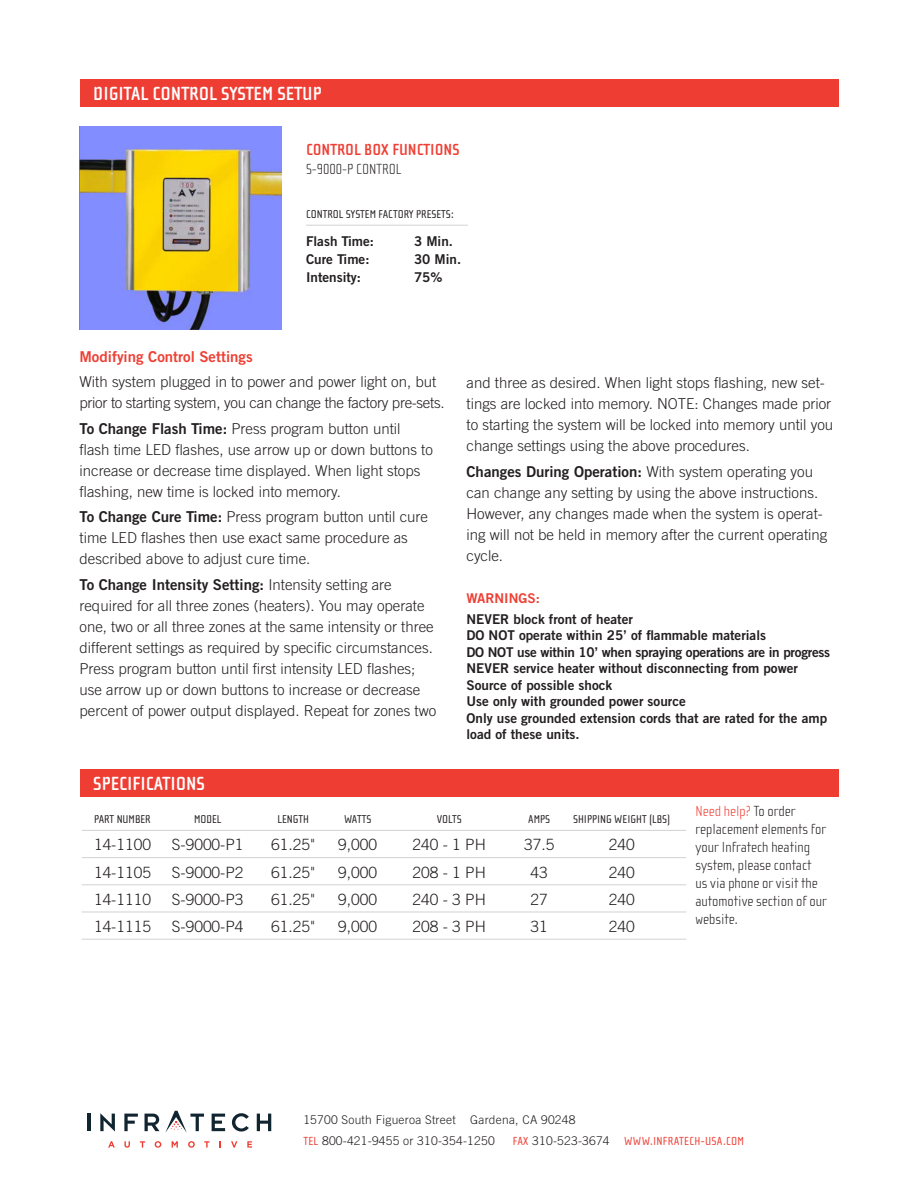
<style>
.page{position:relative;width:918px;height:1188px;background:#fff}
.page>*{position:absolute;margin:0;border:0;box-sizing:border-box;transform-origin:0 0}
.t1{font:700 19.5px "Cholla Sans";color:#fff}
.t2{font:700 16.5px "Cholla Sans";color:#ee3f34}
.rules_1{font:300 15.6px "Trade Gothic";color:#231f20}
.t3{font:300 15px/21px "Trade Gothic";color:#231f20}
.t4{font:100 15px/18px "Cholla Sans";color:#231f20}
.t5{font:300 15px/21px "Trade Gothic";letter-spacing:-.02em;color:#231f20}
.t6{font:15px "Trade Gothic Bold Two";color:#ee3f34}
.t7{font:13.5px/16.5px "Trade Gothic Bold Two";color:#231f20}
.t8{font:13.5px "Trade Gothic Bold Two";color:#ee3f34}
.t9{font:300 12px "Trade Gothic";letter-spacing:.02em;color:#231f20}
.t10{font:12px "Cholla Sans";letter-spacing:.02em;color:#ee3f34}
.rules_1-2{font:11.7px "Cholla Sans";color:#231f20}
.s1{font-family:"Trade Gothic Bold Two";font-weight:400}
.s2{color:#ee3f34}
.s3{font-family:"Cholla Sans";font-weight:400;color:#ee3f34}
.s4{font-family:"Trade Gothic";font-weight:300;color:#231f20}
</style>
<div class="page">
<div style="left:80px;top:770px;width:759px;height:27px;background:#ee3e34"></div>
<hr style="left:82px;top:830px;width:604px;height:1px;background:#d1d2d4">
<hr style="left:82px;top:857px;width:604px;height:1px;background:#d1d2d4">
<hr style="left:82px;top:885px;width:604px;height:1px;background:#d1d2d4">
<hr style="left:82px;top:912px;width:604px;height:1px;background:#d1d2d4">
<hr style="left:82px;top:939px;width:604px;height:1px;background:#d1d2d4">
<div style="left:80px;top:80px;width:759px;height:27px;background:#ee3e34"></div>
<img style="left:80px;top:126px;width:201px;height:203px">
<hr style="left:306px;top:225px;width:162px;height:1px;background:#d1d2d4">
<svg style="left:108px;top:1141px;width:7px;height:7px"></svg>
<svg style="left:124px;top:1141px;width:6px;height:7px"></svg>
<svg style="left:140px;top:1141px;width:5px;height:7px"></svg>
<svg style="left:155px;top:1141px;width:6px;height:7px"></svg>
<svg style="left:172px;top:1141px;width:6px;height:7px"></svg>
<svg style="left:188px;top:1141px;width:7px;height:7px"></svg>
<svg style="left:204px;top:1141px;width:6px;height:7px"></svg>
<svg style="left:231px;top:1141px;width:6px;height:7px"></svg>
<svg style="left:247px;top:1141px;width:5px;height:7px"></svg>
<hr style="left:87px;top:1114px;width:4px;height:17px;background:#112530">
<svg style="left:100px;top:1113px;width:15px;height:19px"></svg>
<svg style="left:124px;top:1114px;width:14px;height:17px"></svg>
<svg style="left:145px;top:1114px;width:14px;height:17px"></svg>
<svg style="left:165px;top:1111px;width:39px;height:22px"></svg>
<svg style="left:212px;top:1114px;width:13px;height:17px"></svg>
<svg style="left:232px;top:1113px;width:17px;height:19px"></svg>
<svg style="left:257px;top:1114px;width:14px;height:17px"></svg>
<p class="t1" style="left:93px;top:82px;width:230px">DIGITAL CONTROL SYSTEM SETUP</p>
<p class="t2" style="left:306px;top:140px;width:155px">CONTROL BOX FUNCTIONS</p>
<p class="t4" style="left:306px;top:161px;width:97px">S-9000-P CONTROL</p>
<p class="rules_1-2" style="left:306px;top:208px;width:149px">CONTROL SYSTEM FACTORY PRESETS:</p>
<p class="t7" style="left:306px;top:232px;width:69px">Flash Time:</p>
<p class="t7" style="left:414px;top:232px;width:40px">3 Min.</p>
<p class="t7" style="left:306px;top:250px;width:65px">Cure Time:</p>
<p class="t7" style="left:414px;top:250px;width:49px">30 Min.</p>
<p class="t7" style="left:306px;top:268px;width:57px">Intensity:</p>
<p class="t7" style="left:414px;top:268px;width:30px">75%</p>
<p class="t6" style="left:80px;top:347px;width:175px">Modifying Control Settings</p>
<p class="t5" style="left:80px;top:371px;width:367px">With system plugged in to power and power light on, but prior to starting system, you can change the factory pre-sets.</p>
<p class="t3" style="left:80px;top:418px;width:355px"><span class="s1">To Change Flash Time:</span> Press program button until flash time LED flashes, use arrow up or down buttons to increase or decrease time displayed. When light stops flashing, new time is locked into memory.</p>
<p class="t3" style="left:80px;top:506px;width:350px"><span class="s1">To Change Cure Time:</span> Press program button until cure time LED flashes then use exact same procedure as described above to adjust cure time.</p>
<p class="t3" style="left:80px;top:574px;width:358px"><span class="s1">To Change Intensity Setting:</span> Intensity setting are required for all three zones (heaters). You may operate one, two or all three zones at the same intensity or three different settings as required by specific circumstances.<br>Press program button until first intensity LED flashes; use arrow up or down buttons to increase or decrease percent of power output displayed. Repeat for zones two</p>
<p class="t3" style="left:466px;top:372px;width:368px">and three as desired. When light stops flashing, new set&shy;tings are locked into memory. NOTE: Changes made prior to starting the system will be locked into memory until you change settings using the above procedures.</p>
<p class="t3" style="left:466px;top:461px;width:362px"><span class="s1">Changes During Operation:</span> With system operating you can change any setting by using the above instructions.<br>However, any changes made when the system is operat&shy;ing will not be held in memory after the current operating cycle.</p>
<p class="t8" style="left:466px;top:590px;width:75px">WARNINGS:</p>
<p class="t7" style="left:466px;top:611px;width:365px">NEVER block front of heater<br>DO NOT operate within 25’ of flammable materials<br>DO NOT use within 10’ when spraying operations are in progress NEVER service heater without disconnecting from power Source of possible shock<br>Use only with grounded power source<br>Only use grounded extension cords that are rated for the amp load of these units.</p>
<p class="t1" style="left:93px;top:772px;width:113px">SPECIFICATIONS</p>
<p class="rules_1-2" style="left:94px;top:813px;width:58px">PART NUMBER</p>
<p class="rules_1-2" style="left:194px;top:813px;width:29px">MODEL</p>
<p class="rules_1-2" style="left:278px;top:813px;width:33px">LENGTH</p>
<p class="rules_1-2" style="left:344px;top:813px;width:29px">WATTS</p>
<p class="rules_1-2" style="left:437px;top:813px;width:27px">VOLTS</p>
<p class="rules_1-2" style="left:528px;top:813px;width:23px">AMPS</p>
<p class="rules_1-2" style="left:573px;top:813px;width:99px">SHIPPING WEIGHT (LBS)</p>
<p class="rules_1" style="left:94px;top:836px;width:59px">14-1100</p>
<p class="rules_1" style="left:172px;top:836px;width:73px">S-9000-P1</p>
<p class="rules_1" style="left:271px;top:836px;width:46px">61.25"</p>
<p class="rules_1" style="left:338px;top:836px;width:40px">9,000</p>
<p class="rules_1" style="left:413px;top:836px;width:75px">240 - 1 PH</p>
<p class="rules_1" style="left:524px;top:836px;width:32px">37.5</p>
<p class="rules_1" style="left:609px;top:836px;width:27px">240</p>
<p class="rules_1" style="left:94px;top:863px;width:59px">14-1105</p>
<p class="rules_1" style="left:172px;top:863px;width:73px">S-9000-P2</p>
<p class="rules_1" style="left:271px;top:863px;width:46px">61.25"</p>
<p class="rules_1" style="left:338px;top:863px;width:40px">9,000</p>
<p class="rules_1" style="left:413px;top:863px;width:75px">208 - 1 PH</p>
<p class="rules_1" style="left:531px;top:863px;width:19px">43</p>
<p class="rules_1" style="left:609px;top:863px;width:27px">240</p>
<p class="rules_1" style="left:94px;top:890px;width:59px">14-1110</p>
<p class="rules_1" style="left:172px;top:890px;width:73px">S-9000-P3</p>
<p class="rules_1" style="left:271px;top:890px;width:46px">61.25"</p>
<p class="rules_1" style="left:338px;top:890px;width:40px">9,000</p>
<p class="rules_1" style="left:413px;top:890px;width:75px">240 - 3 PH</p>
<p class="rules_1" style="left:531px;top:890px;width:19px">27</p>
<p class="rules_1" style="left:609px;top:890px;width:27px">240</p>
<p class="rules_1" style="left:94px;top:917px;width:59px">14-1115</p>
<p class="rules_1" style="left:172px;top:917px;width:73px">S-9000-P4</p>
<p class="rules_1" style="left:271px;top:917px;width:46px">61.25"</p>
<p class="rules_1" style="left:338px;top:917px;width:40px">9,000</p>
<p class="rules_1" style="left:413px;top:917px;width:75px">208 - 3 PH</p>
<p class="rules_1" style="left:531px;top:917px;width:19px">31</p>
<p class="rules_1" style="left:609px;top:917px;width:27px">240</p>
<p class="t4" style="left:696px;top:802px;width:133px"><span class="s2">Need help?</span> To order replacement elements for your Infratech heating system, please contact us via phone or visit the automotive section of our website.</p>
<p class="t9" style="left:303px;top:1112px;width:274px">15700 South Figueroa Street Gardena, CA 90248</p>
<p class="t9" style="left:303px;top:1133px;width:193px"><span class="s3">TEL</span> 800-421-9455 or 310-354-1250</p>
<p class="t10" style="left:513px;top:1134px;width:233px">FAX <span class="s4">310-523-3674</span> WWW.INFRATECH-USA.COM</p>
</div>
